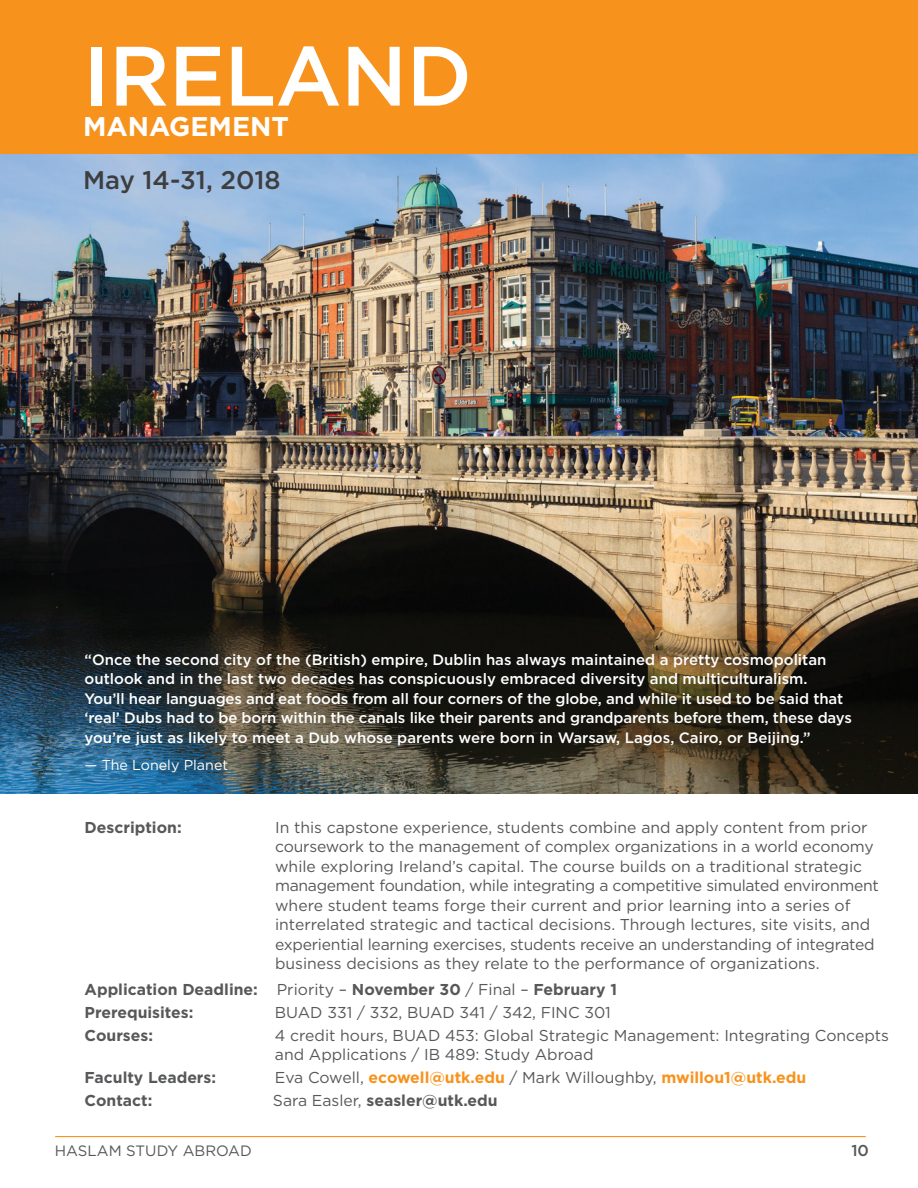
<style>
.page{position:relative;width:918px;height:1188px;background:#fff}
.page>*{position:absolute;margin:0;border:0;box-sizing:border-box;transform-origin:0 0}
.t1{font:500 84px "Gotham";letter-spacing:-.01em;color:#fff}
.t2{font:700 27px "Gotham";color:#fff}
.t3{font:500 25.5px "Gotham";color:#3e3e3f}
.t4{font:15.75px/19.5px "Gotham";color:#57585a}
.t5{font:700 15.75px "Gotham";color:#57585a}
.t6{font:700 15.75px "Gotham";color:#f7931d}
.t7{font:500 15.75px "Gotham";color:#57585a}
.t8{font:500 15px/19.5px "Gotham";color:#fff}
.t9{font:15px "Gotham";color:#57585a}
.t10{font:14.25px "Gotham";color:#fff}
.s1{font-weight:400}
.s2{font-weight:400;color:#57585a}
</style>
<div class="page">
<hr style="left:55px;top:1136px;width:811px;height:1px;background:#f7931d">
<img style="left:0;top:154px;width:918px;height:640px">
<div style="left:0;top:0;width:918px;height:154px;background:#f7931d"></div>
<p class="t1" style="left:83px;top:21px;width:391px">IRELAND</p>
<p class="t2" style="left:83px;top:108px;width:207px">MANAGEMENT</p>
<p class="t3" style="left:83px;top:163px;width:199px">May 14-31, 2018</p>
<p class="t8" style="left:85px;top:649px;width:769px">“Once the second city of the (British) empire, Dublin has always maintained a pretty cosmopolitan outlook and in the last two decades has conspicuously embraced diversity and multiculturalism.<br>You’ll hear languages and eat foods from all four corners of the globe, and while it used to be said that ‘real’ Dubs had to be born within the canals like their parents and grandparents before them, these days you’re just as likely to meet a Dub whose parents were born in Warsaw, Lagos, Cairo, or Beijing.”</p>
<p class="t10" style="left:85px;top:756px;width:145px">— The Lonely Planet</p>
<p class="t5" style="left:85px;top:817px;width:99px">Description:</p>
<p class="t4" style="left:275px;top:817px;width:605px">In this capstone experience, students combine and apply content from prior coursework to the management of complex organizations in a world economy while exploring Ireland’s capital. The course builds on a traditional strategic management foundation, while integrating a competitive simulated environment where student teams forge their current and prior learning into a series of interrelated strategic and tactical decisions. Through lectures, site visits, and experiential learning exercises, students receive an understanding of integrated business decisions as they relate to the performance of organizations.</p>
<p class="t5" style="left:85px;top:979px;width:534px">Application Deadline: <span class="s1">Priority –</span> November 30 <span class="s1">/ Final –</span> February 1</p>
<p class="t5" style="left:85px;top:1002px;width:110px">Prerequisites:</p>
<p class="t4" style="left:275px;top:1002px;width:337px">BUAD 331 / 332, BUAD 341 / 342, FINC 301</p>
<p class="t5" style="left:85px;top:1025px;width:70px">Courses:</p>
<p class="t4" style="left:275px;top:1025px;width:616px">4 credit hours, BUAD 453: Global Strategic Management: Integrating Concepts and Applications / IB 489: Study Abroad</p>
<p class="t5" style="left:85px;top:1067px;width:133px">Faculty Leaders:</p>
<p class="t6" style="left:275px;top:1067px;width:533px"><span class="s2">Eva Cowell,</span> ecowell@utk.edu <span class="s2">/ Mark Willoughby,</span> mwillou1@utk.edu</p>
<p class="t5" style="left:85px;top:1090px;width:69px">Contact:</p>
<p class="t5" style="left:273px;top:1090px;width:226px"><span class="s1">Sara Easler,</span> seasler@utk.edu</p>
<p class="t9" style="left:55px;top:1141px;width:199px">HASLAM STUDY ABROAD</p>
<p class="t7" style="left:851px;top:1140px;width:19px">10</p>
</div>
